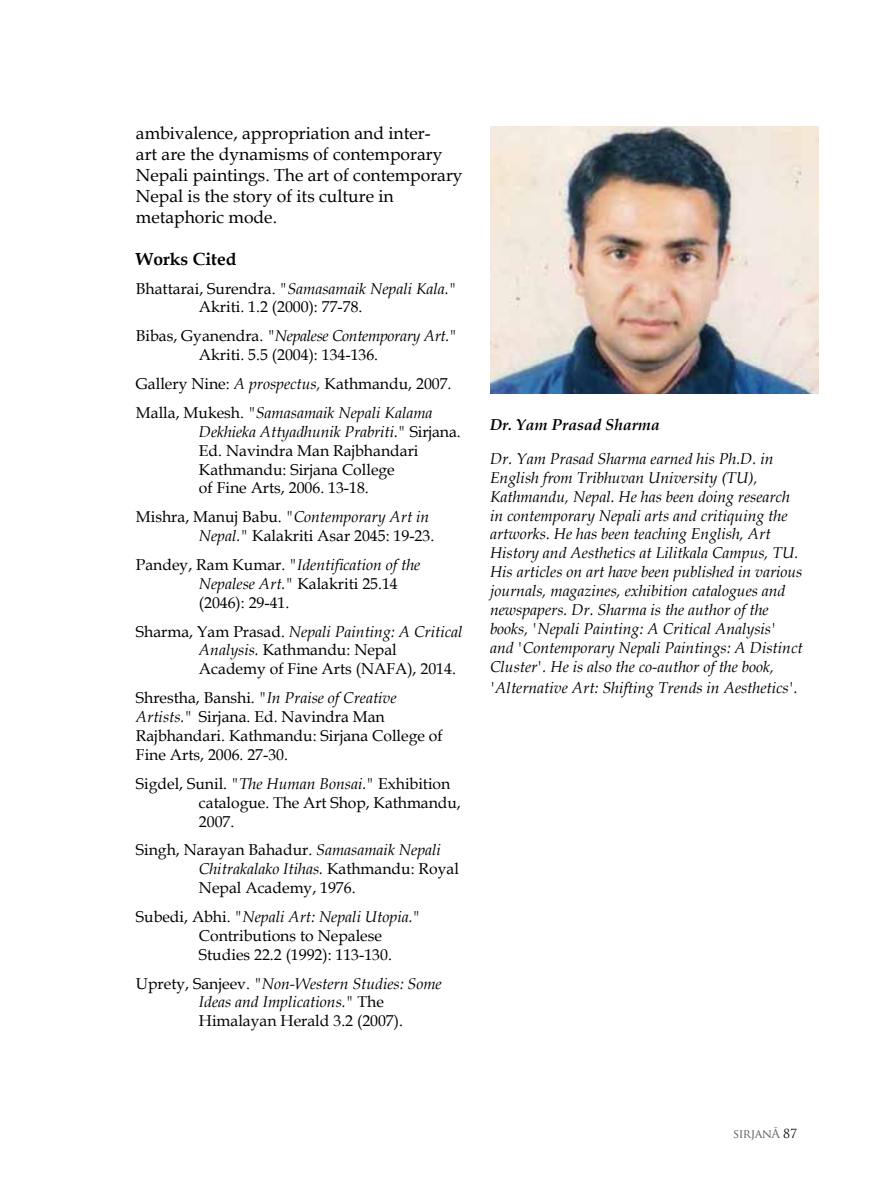
<style>
.page{position:relative;width:882px;height:1197px;background:#fff}
.page>*{position:absolute;margin:0;border:0;box-sizing:border-box;transform-origin:0 0}
.t1{font:17.5px/21px "Book Antiqua";color:#000}
.t2{font:700 17.5px "Book Antiqua";color:#000}
.t3{font:15.75px/18.9px "Book Antiqua";color:#000}
.t4{font:italic 15.75px/18.9px "Book Antiqua";color:#000}
.t5{font:italic 700 15.75px "Book Antiqua";color:#000}
.t6{font:12.25px "Trajan Pro";letter-spacing:-.04em;color:#58595b}
.s1{font-style:italic}
.s2{font-style:normal}
.s3{color:#000}
</style>
<div class="page">
<img style="left:490px;top:126px;width:329px;height:267px">
<p class="t1" style="left:136px;top:122px;width:328px">ambivalence, appropriation and inter-<br>art are the dynamisms of contemporary Nepali paintings. The art of contemporary Nepal is the story of its culture in metaphoric mode.</p>
<p class="t2" style="left:136px;top:247px;width:102px">Works Cited</p>
<p class="t3" style="left:199px;top:278px;width:259px;text-indent:-63px">Bhattarai, Surendra. <span class="s1">"Samasamaik Nepali Kala."<br></span>Akriti. 1.2 (2000): 77-78.</p>
<p class="t3" style="left:199px;top:326px;width:260px;text-indent:-63px">Bibas, Gyanendra. <span class="s1">"Nepalese Contemporary Art."<br></span>Akriti. 5.5 (2004): 134-136.</p>
<p class="t3" style="left:136px;top:369px;width:317px;line-height:28.9px">Gallery Nine: <span class="s1">A prospectus,</span> Kathmandu, 2007.<br>Malla, Mukesh. <span class="s1">"Samasamaik Nepali Kalama</span></p>
<p class="t3" style="left:199px;top:422px;width:263px"><span class="s1">Dekhieka Attyadhunik Prabriti."</span> Sirjana.<br>Ed. Navindra Man Rajbhandari<br>Kathmandu: Sirjana College<br>of Fine Arts, 2006. 13-18.</p>
<p class="t3" style="left:199px;top:507px;width:237px;text-indent:-63px">Mishra, Manuj Babu. <span class="s1">"Contemporary Art in<br>Nepal."</span> Kalakriti Asar 2045: 19-23.</p>
<p class="t3" style="left:199px;top:555px;width:223px;text-indent:-63px">Pandey, Ram Kumar. <span class="s1">"Identification of the<br>Nepalese Art."</span> Kalakriti 25.14 (2046): 29-41.</p>
<p class="t3" style="left:199px;top:621px;width:265px;text-indent:-63px">Sharma, Yam Prasad. <span class="s1">Nepali Painting: A Critical<br>Analysis.</span> Kathmandu: Nepal<br>Academy of Fine Arts (NAFA), 2014.</p>
<p class="t3" style="left:136px;top:688px;width:308px">Shrestha, Banshi. <span class="s1">"In Praise of Creative Artists."</span> Sirjana. Ed. Navindra Man Rajbhandari. Kathmandu: Sirjana College of Fine Arts, 2006. 27-30.</p>
<p class="t3" style="left:199px;top:774px;width:263px;text-indent:-63px">Sigdel, Sunil. <span class="s1">"The Human Bonsai."</span> Exhibition catalogue. The Art Shop, Kathmandu,<br>2007.</p>
<p class="t3" style="left:199px;top:840px;width:262px;text-indent:-63px">Singh, Narayan Bahadur. <span class="s1">Samasamaik Nepali<br>Chitrakalako Itihas.</span> Kathmandu: Royal<br>Nepal Academy, 1976.</p>
<p class="t3" style="left:199px;top:907px;width:223px;text-indent:-63px">Subedi, Abhi. <span class="s1">"Nepali Art: Nepali Utopia."<br></span>Contributions to Nepalese<br>Studies 22.2 (1992): 113-130.</p>
<p class="t4" style="left:199px;top:973px;width:244px;text-indent:-63px"><span class="s2">Uprety, Sanjeev.</span> "Non-Western Studies: Some<br>Ideas and Implications." <span class="s2">The<br>Himalayan Herald 3.2 (2007).</span></p>
<p class="t5" style="left:490px;top:414px;width:171px">Dr. Yam Prasad Sharma</p>
<p class="t4" style="left:490px;top:449px;width:314px">Dr. Yam Prasad Sharma earned his Ph.D. in English from Tribhuvan University (TU), Kathmandu, Nepal. He has been doing research in contemporary Nepali arts and critiquing the artworks. He has been teaching English, Art History and Aesthetics at Lilitkala Campus, TU.<br>His articles on art have been published in various journals, magazines, exhibition catalogues and newspapers. Dr. Sharma is the author of the books, 'Nepali Painting: A Critical Analysis' and 'Contemporary Nepali Paintings: A Distinct Cluster'. He is also the co-author of the book,</p>
<p class="t4" style="left:490px;top:678px;width:309px">'Alternative Art: Shifting Trends in Aesthetics'.</p>
<p class="t6" style="left:733px;top:1126px;width:65px">SIRJANĀ <span class="s3">87</span></p>
</div>
